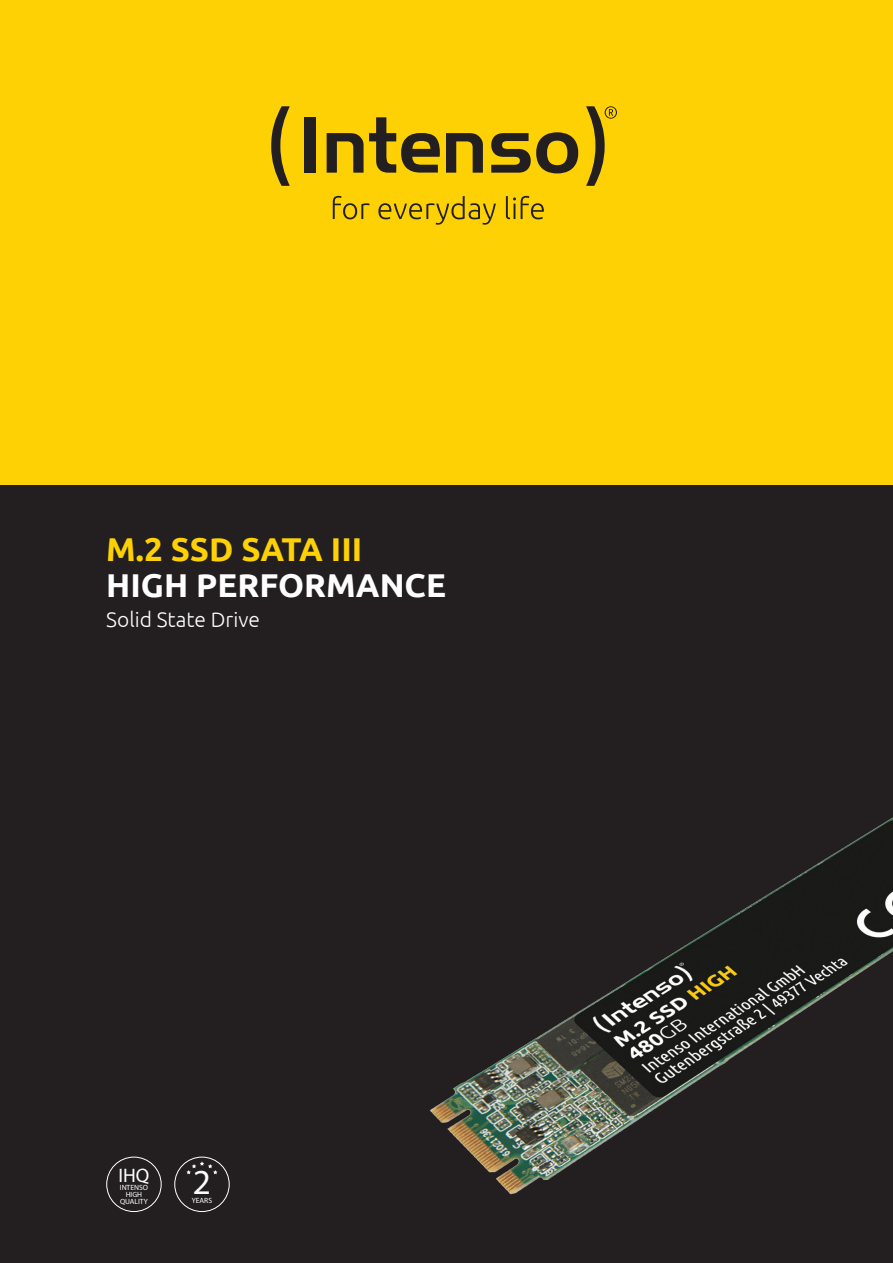
<style>
.page{position:relative;width:893px;height:1263px;background:#231f20}
.page>*{position:absolute;margin:0;border:0;box-sizing:border-box;transform-origin:0 0}
.t1{font:35.25px "Myriad Pro";color:#fff}
.t2{font:700 33px "Ubuntu";color:#fff}
.t3{font:700 33px "Ubuntu";color:#fed105}
.t4{font:300 21px "Ubuntu";color:#fff}
.t5{font:19.65px "Myriad Pro";color:#fff}
.t6{font:7.5px "Myriad Pro";color:#fff}
</style>
<div class="page">
<div style="left:0;top:0;width:893px;height:485px;background:#fed105"></div>
<img style="left:188px;top:817px;width:705px;height:395px">
<svg style="left:586px;top:106px;width:31px;height:80px"></svg>
<svg style="left:271px;top:106px;width:19px;height:80px"></svg>
<div style="left:305px;top:117px;width:11px;height:56px;background:#231f20"></div>
<svg style="left:446px;top:133px;width:37px;height:40px"></svg>
<svg style="left:491px;top:132px;width:87px;height:41px"></svg>
<svg style="left:327px;top:117px;width:113px;height:56px"></svg>
<svg style="left:333px;top:196px;width:211px;height:29px"></svg>
<div style="left:174px;top:1157px;width:56px;height:55px;border:1px solid #fff;border-radius:50%"></div>
<svg style="left:186px;top:1161px;width:32px;height:13px"></svg>
<div style="left:106px;top:1157px;width:56px;height:55px;border:1px solid #fff;border-radius:50%"></div>
<p class="t3" style="left:106px;top:530px;width:257px">M.2 SSD SATA III</p>
<p class="t2" style="left:106px;top:566px;width:341px">HIGH PERFORMANCE</p>
<p class="t4" style="left:106px;top:606px;width:155px">Solid State Drive</p>
<p class="t5" style="left:118px;top:1163px;width:32px">IHQ</p>
<p class="t6" style="left:120px;top:1182px;width:30px">INTENSO</p>
<p class="t6" style="left:126px;top:1189px;width:18px">HIGH</p>
<p class="t6" style="left:120px;top:1196px;width:29px">QUALITY</p>
<p class="t1" style="left:193px;top:1160px;width:20px">2</p>
<p class="t6" style="left:192px;top:1196px;width:22px">YEARS</p>
</div>
